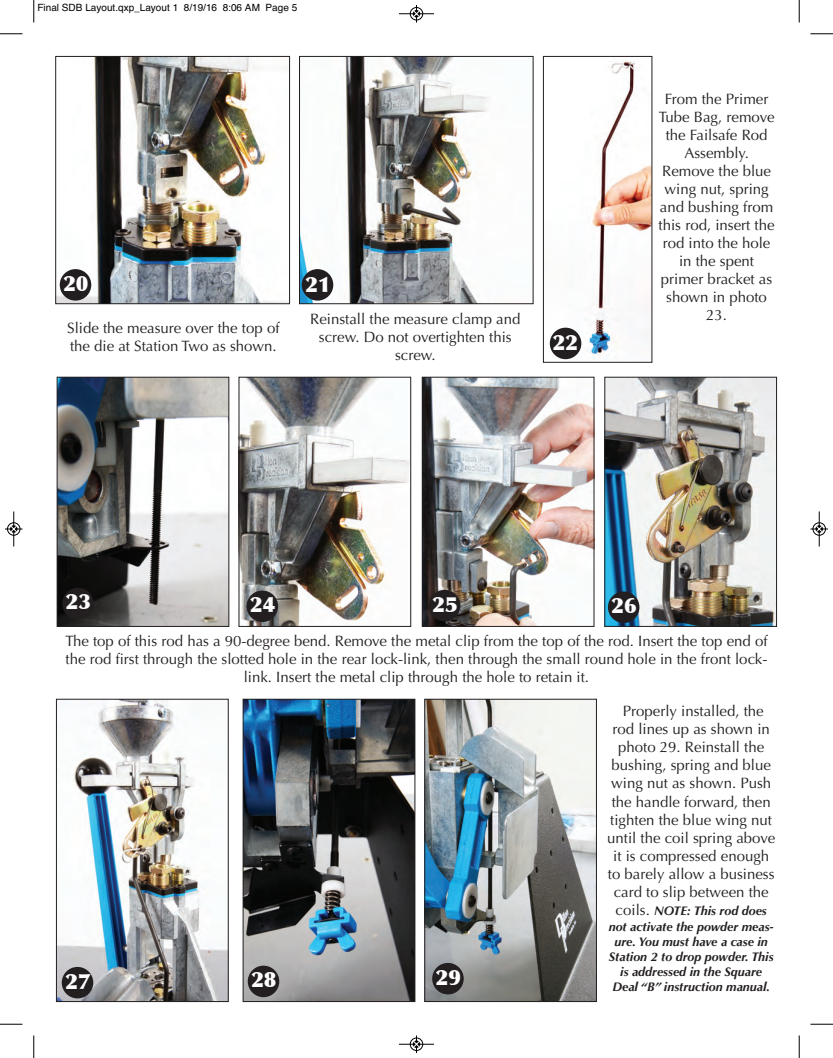
<style>
.page{position:relative;width:833px;height:1058px;background:#fff}
.page>*{position:absolute;margin:0;border:0;box-sizing:border-box;transform-origin:0 0}
.t1{font:900 21.25px "Optima";color:#fff}
.t2{font:15px/18px "Optima LT Std";color:#231f20;text-align:center}
.t3{font:italic 700 12.5px/15px "Optima LT Std";color:#231f20;text-align:center}
.t4{font:10px "Helvetica";color:#000}
.s1{font-weight:400;font-style:normal;font-size:15px}
</style>
<div class="page">
<img style="left:549px;top:60px;width:101px;height:300px">
<div style="left:543px;top:56px;width:109px;height:306px;border:1px solid #231f20"></div>
<img style="left:59px;top:379px;width:168px;height:245px">
<div style="left:57px;top:377px;width:172px;height:249px;border:1px solid #231f20"></div>
<img style="left:241px;top:379px;width:168px;height:245px">
<div style="left:239px;top:377px;width:172px;height:249px;border:1px solid #231f20"></div>
<img style="left:424px;top:379px;width:168px;height:245px">
<div style="left:422px;top:377px;width:172px;height:249px;border:1px solid #231f20"></div>
<img style="left:606px;top:379px;width:168px;height:245px">
<div style="left:604px;top:377px;width:172px;height:249px;border:1px solid #231f20"></div>
<img style="left:245px;top:701px;width:168px;height:298px">
<div style="left:243px;top:699px;width:172px;height:302px;border:1px solid #231f20"></div>
<img style="left:58px;top:701px;width:168px;height:298px">
<div style="left:56px;top:699px;width:172px;height:302px;border:1px solid #231f20"></div>
<img style="left:426px;top:701px;width:168px;height:298px">
<div style="left:424px;top:699px;width:172px;height:302px;border:1px solid #231f20"></div>
<img style="left:301px;top:58px;width:188px;height:244px">
<div style="left:299px;top:56px;width:234px;height:248px;border:1px solid #231f20"></div>
<img style="left:58px;top:58px;width:230px;height:244px">
<div style="left:56px;top:56px;width:234px;height:248px;border:1px solid #231f20"></div>
<div style="left:62px;top:588px;width:32px;height:31px;background:#231f20;border-radius:50%"></div>
<div style="left:246px;top:590px;width:32px;height:32px;background:#231f20;border-radius:50%"></div>
<div style="left:429px;top:590px;width:31px;height:31px;background:#231f20;border-radius:50%"></div>
<div style="left:608px;top:591px;width:31px;height:32px;background:#231f20;border-radius:50%"></div>
<div style="left:62px;top:966px;width:31px;height:32px;background:#231f20;border-radius:50%"></div>
<div style="left:248px;top:965px;width:31px;height:32px;background:#231f20;border-radius:50%"></div>
<div style="left:432px;top:962px;width:31px;height:32px;background:#231f20;border-radius:50%"></div>
<div style="left:550px;top:328px;width:31px;height:31px;background:#231f20;border-radius:50%"></div>
<div style="left:302px;top:269px;width:31px;height:31px;background:#231f20;border-radius:50%"></div>
<div style="left:60px;top:269px;width:31px;height:31px;background:#231f20;border-radius:50%"></div>
<svg style="left:33px;top:0;width:2px;height:22px"></svg>
<svg style="left:0;top:33px;width:22px;height:2px"></svg>
<svg style="left:798px;top:0;width:2px;height:22px"></svg>
<svg style="left:810px;top:33px;width:22px;height:2px"></svg>
<svg style="left:33px;top:1035px;width:2px;height:23px"></svg>
<svg style="left:0;top:1023px;width:22px;height:2px"></svg>
<svg style="left:798px;top:1035px;width:2px;height:23px"></svg>
<svg style="left:810px;top:1023px;width:22px;height:2px"></svg>
<hr style="left:399px;top:14px;width:35px;height:1px;background:#000">
<div style="left:410px;top:7px;width:13px;height:13px;border:1px solid #000;border-radius:50%"></div>
<svg style="left:413px;top:5px;width:6px;height:17px"></svg>
<hr style="left:399px;top:1044px;width:35px;height:1px;background:#000">
<div style="left:410px;top:1037px;width:13px;height:13px;border:1px solid #000;border-radius:50%"></div>
<svg style="left:413px;top:1035px;width:6px;height:17px"></svg>
<hr style="left:14px;top:511px;width:1px;height:35px;background:#000">
<div style="left:7px;top:522px;width:13px;height:13px;border:1px solid #000;border-radius:50%"></div>
<svg style="left:5px;top:526px;width:17px;height:6px"></svg>
<hr style="left:819px;top:511px;width:1px;height:35px;background:#000">
<div style="left:812px;top:522px;width:13px;height:13px;border:1px solid #000;border-radius:50%"></div>
<svg style="left:810px;top:526px;width:18px;height:6px"></svg>
<p class="t4" style="left:38px;top:2px;width:261px">Final SDB Layout.qxp_Layout 1 8/19/16 8:06 AM Page 5</p>
<h1 class="t1" style="left:63px;top:270px;width:27px">20</h1>
<h1 class="t1" style="left:305px;top:271px;width:27px">21</h1>
<p class="t2" style="left:67px;top:321px;width:214px;text-align:left">Slide the measure over the top of the die at Station Two as shown.</p>
<p class="t2" style="left:310px;top:312px;width:212px">Reinstall the measure clamp and screw. Do not overtighten this screw.</p>
<h1 class="t1" style="left:553px;top:330px;width:27px">22</h1>
<p class="t2" style="left:658px;top:92px;width:117px">From the Primer<br>Tube Bag, remove the Failsafe Rod<br>Assembly.<br>Remove the blue wing nut, spring and bushing from this rod, insert the rod into the hole in the spent primer bracket as shown in photo<br>23.</p>
<h1 class="t1" style="left:66px;top:589px;width:27px">23</h1>
<h1 class="t1" style="left:250px;top:592px;width:27px">24</h1>
<h1 class="t1" style="left:432px;top:591px;width:27px">25</h1>
<h1 class="t1" style="left:611px;top:592px;width:27px">26</h1>
<p class="t2" style="left:65px;top:633px;width:703px">The top of this rod has a 90-degree bend. Remove the metal clip from the top of the rod. Insert the top end of the rod first through the slotted hole in the rear lock-link, then through the small round hole in the front lock&shy;link. Insert the metal clip through the hole to retain it.</p>
<h1 class="t1" style="left:65px;top:968px;width:27px">27</h1>
<h1 class="t1" style="left:251px;top:966px;width:27px">28</h1>
<h1 class="t1" style="left:436px;top:964px;width:27px">29</h1>
<p class="t2" style="left:607px;top:703px;width:170px">Properly installed, the<br>rod lines up as shown in photo 29. Reinstall the bushing, spring and blue wing nut as shown. Push the handle forward, then tighten the blue wing nut until the coil spring above it is compressed enough to barely allow a business card to slip between the</p>
<p class="t3" style="left:608px;top:903px;width:166px;line-height:16.1px"><span class="s1">coils.</span> NOTE: This rod does not activate the powder meas-</p>
<p class="t3" style="left:608px;top:935px;width:166px">ure. You must have a case in<br>Station 2 to drop powder. This is addressed in the Square<br>Deal “B” instruction manual.</p>
</div>
